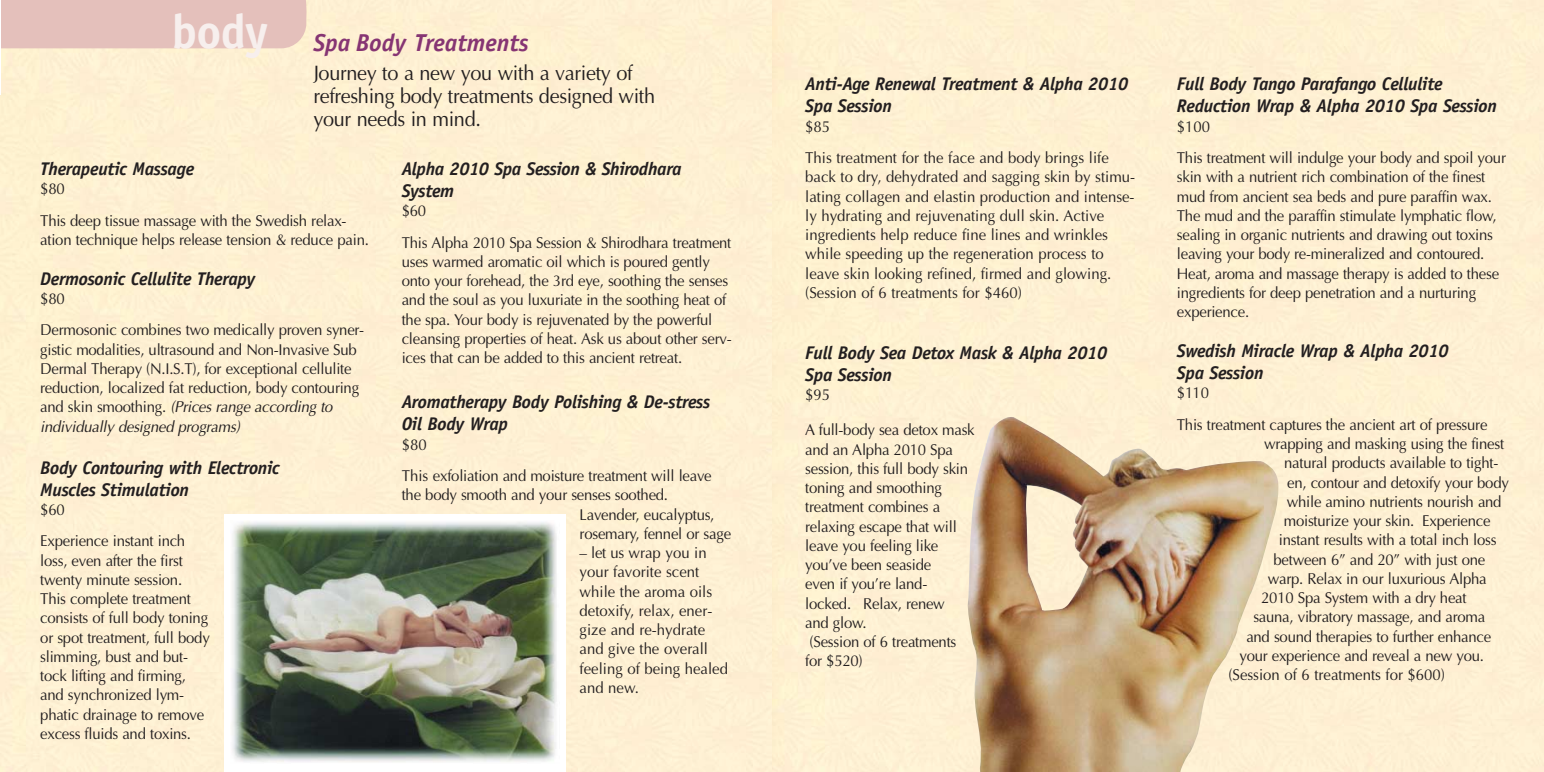
<style>
.page{position:relative;width:1544px;height:772px;background:#fff}
.page>*{position:absolute;margin:0;border:0;box-sizing:border-box;transform-origin:0 0}
.t1{font:italic 700 24.5px "Officina Sans";color:#863573}
.t2{font:21px/22.8px "Optima";letter-spacing:-.015em;color:#231f20;scale:.95 1}
.t3{font:italic 700 18.38px/22.1px "Officina Sans";letter-spacing:-.015em;color:#231f20}
.t4{font:15.75px/19.2px "Optima";letter-spacing:-.015em;color:#231f20;scale:.95 1}
.s1{font-style:normal;font-size:48.12px;color:#f7efed}
.s2{font-style:italic}
</style>
<div class="page">
<div style="left:772px;top:0;width:772px;height:772px;background:#fef0d2"></div>
<div style="left:1px;top:0;width:307px;height:48px;background:#e4c0bb"></div>
<img style="left:232px;top:521px;width:325px;height:241px">
<img style="left:967px;top:417px;width:312px;height:355px">
<h1 class="t1" style="left:171px;top:33px;width:359px"><span class="s1">body</span> Spa Body Treatments</h1>
<h2 class="t2" style="left:313px;top:64px;width:361px">Journey to a new you with a variety of refreshing body treatments designed with your needs in mind.</h2>
<p class="t3" style="left:40px;top:159px;width:155px">Therapeutic Massage</p>
<p class="t4" style="left:40px;top:174px;width:324px;line-height:31.5px">$80<br>This deep tissue massage with the Swedish relax-</p>
<p class="t4" style="left:40px;top:231px;width:347px">ation technique helps release tension &amp; reduce pain.</p>
<p class="t3" style="left:40px;top:269px;width:217px">Dermosonic Cellulite Therapy</p>
<p class="t4" style="left:40px;top:284px;width:342px;line-height:31.5px">$80<br>Dermosonic combines two medically proven syner-</p>
<p class="t4" style="left:40px;top:341px;width:337px">gistic modalities, ultrasound and Non-Invasive Sub Dermal Therapy (N.I.S.T), for exceptional cellulite reduction, localized fat reduction, body contouring and skin smoothing. <span class="s2">(Prices range according to individually designed programs)</span></p>
<p class="t3" style="left:40px;top:458px;width:241px">Body Contouring with Electronic<br>Muscles Stimulation</p>
<p class="t4" style="left:40px;top:495px;width:154px;line-height:31.5px">$60<br>Experience instant inch</p>
<p class="t4" style="left:40px;top:552px;width:180px">loss, even after the first twenty minute session.<br>This complete treatment consists of full body toning or spot treatment, full body slimming, bust and but&shy;tock lifting and firming, and synchronized lym&shy;phatic drainage to remove excess fluids and toxins.</p>
<p class="t3" style="left:402px;top:159px;width:281px">Alpha 2010 Spa Session &amp; Shirodhara<br>System</p>
<p class="t4" style="left:402px;top:197px;width:348px;line-height:31.5px">$60<br>This Alpha 2010 Spa Session &amp; Shirodhara treatment</p>
<p class="t4" style="left:402px;top:253px;width:349px">uses warmed aromatic oil which is poured gently onto your forehead, the 3rd eye, soothing the senses and the soul as you luxuriate in the soothing heat of the spa. Your body is rejuvenated by the powerful cleansing properties of heat. Ask us about other serv&shy;ices that can be added to this ancient retreat.</p>
<p class="t3" style="left:402px;top:392px;width:310px">Aromatherapy Body Polishing &amp; De-stress<br>Oil Body Wrap</p>
<p class="t4" style="left:402px;top:430px;width:328px;line-height:31.5px">$80<br>This exfoliation and moisture treatment will leave</p>
<p class="t4" style="left:579px;top:487px;width:161px;text-indent:-178px">the body smooth and your senses soothed.<br>Lavender, eucalyptus, rosemary, fennel or sage</p>
<p class="t4" style="left:579px;top:545px;width:158px">– let us wrap you in your favorite scent while the aroma oils detoxify, relax, ener&shy;gize and re-hydrate and give the overall feeling of being healed and new.</p>
<p class="t3" style="left:805px;top:75px;width:324px">Anti-Age Renewal Treatment &amp; Alpha 2010<br>Spa Session</p>
<p class="t4" style="left:805px;top:112px;width:321px;line-height:31.5px">$85<br>This treatment for the face and body brings life</p>
<p class="t4" style="left:805px;top:169px;width:349px">back to dry, dehydrated and sagging skin by stimu&shy;lating collagen and elastin production and intense&shy;ly hydrating and rejuvenating dull skin. Active ingredients help reduce fine lines and wrinkles while speeding up the regeneration process to leave skin looking refined, firmed and glowing. (Session of 6 treatments for $460)</p>
<p class="t3" style="left:805px;top:343px;width:304px">Full Body Sea Detox Mask &amp; Alpha 2010<br>Spa Session</p>
<p class="t4" style="left:805px;top:387px;width:28px">$95</p>
<p class="t4" style="left:805px;top:422px;width:180px">A full-body sea detox mask and an Alpha 2010 Spa session, this full body skin toning and smoothing treatment combines a relaxing escape that will leave you feeling like you’ve been seaside<br>even if you’re land&shy;locked. Relax, renew<br>and glow.<br>(Session of 6 treatments<br>for $520)</p>
<p class="t3" style="left:1177px;top:75px;width:322px">Full Body Tango Parafango Cellulite<br>Reduction Wrap &amp; Alpha 2010 Spa Session</p>
<p class="t4" style="left:1177px;top:112px;width:348px;line-height:31.5px">$100<br>This treatment will indulge your body and spoil your</p>
<p class="t4" style="left:1177px;top:169px;width:341px">skin with a nutrient rich combination of the finest mud from ancient sea beds and pure paraffin wax.<br>The mud and the paraffin stimulate lymphatic flow, sealing in organic nutrients and drawing out toxins leaving your body re-mineralized and contoured.<br>Heat, aroma and massage therapy is added to these ingredients for deep penetration and a nurturing experience.</p>
<p class="t3" style="left:1177px;top:341px;width:273px">Swedish Miracle Wrap &amp; Alpha 2010<br>Spa Session</p>
<p class="t4" style="left:1177px;top:379px;width:328px;line-height:31.5px">$110<br>This treatment captures the ancient art of pressure</p>
<p class="t4" style="left:1264px;top:436px;width:254px">wrapping and masking using the finest</p>
<p class="t4" style="left:1284px;top:455px;width:227px">natural products available to tight-</p>
<p class="t4" style="left:1287px;top:474px;width:235px">en, contour and detoxify your body</p>
<p class="t4" style="left:1286px;top:493px;width:228px">while amino nutrients nourish and</p>
<p class="t4" style="left:1283px;top:513px;width:219px">moisturize your skin. Experience</p>
<p class="t4" style="left:1278px;top:532px;width:231px">instant results with a total inch loss</p>
<p class="t4" style="left:1273px;top:551px;width:224px">between 6” and 20” with just one</p>
<p class="t4" style="left:1267px;top:570px;width:232px">warp. Relax in our luxurious Alpha</p>
<p class="t4" style="left:1261px;top:590px;width:218px">2010 Spa System with a dry heat</p>
<p class="t4" style="left:1253px;top:609px;width:245px">sauna, vibratory massage, and aroma</p>
<p class="t4" style="left:1246px;top:628px;width:259px">and sound therapies to further enhance</p>
<p class="t4" style="left:1239px;top:647px;width:259px">your experience and reveal a new you.</p>
<p class="t4" style="left:1228px;top:667px;width:229px">(Session of 6 treatments for $600)</p>
</div>
